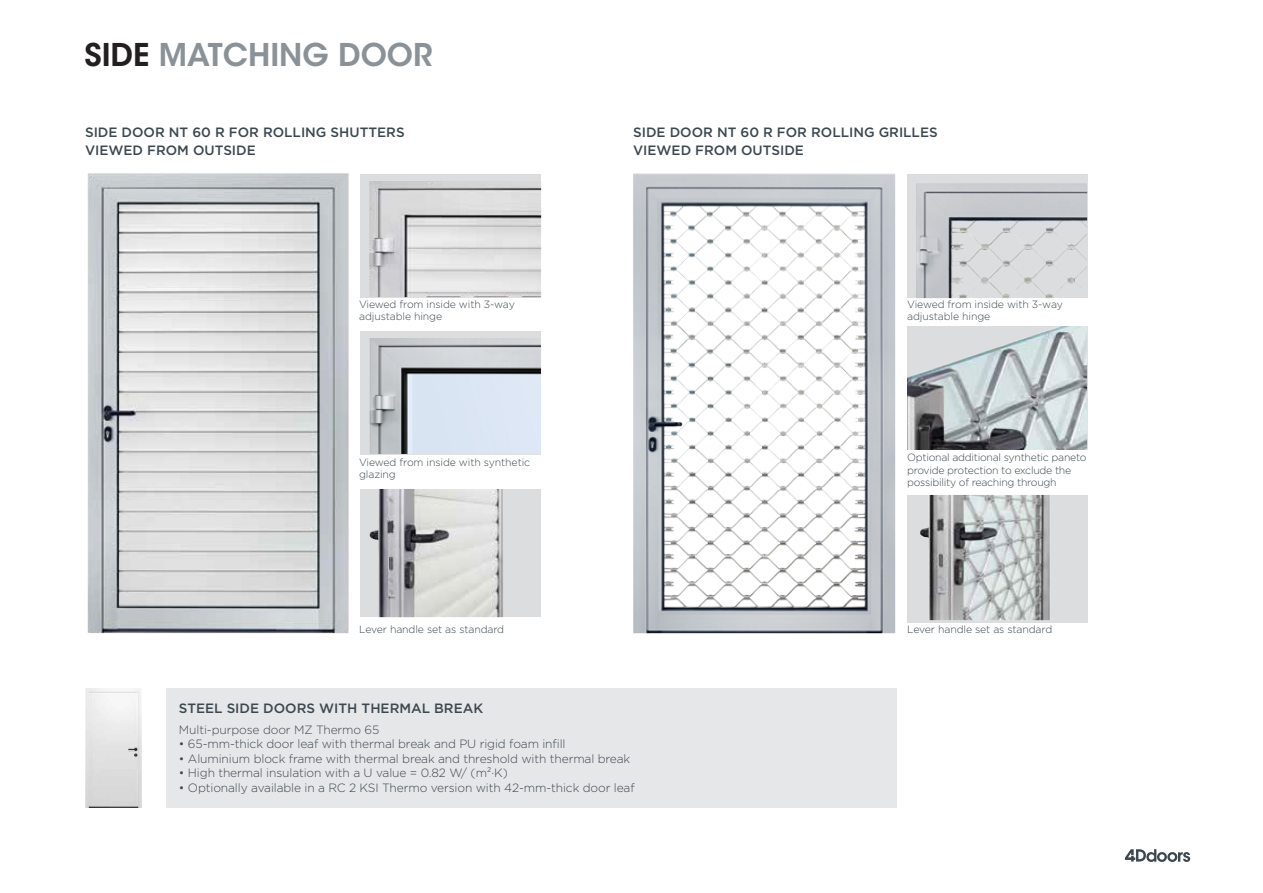
<style>
.page{position:relative;width:1263px;height:893px;background:#fff}
.page>*{position:absolute;margin:0;border:0;box-sizing:border-box;transform-origin:0 0}
.t1{font:600 31.2px "ITC Avant Garde Std";color:#8a9297}
.t2{font:500 13.5px/18px "Gotham Pro";color:#3c474e}
.t3{font:300 12px "Gotham";letter-spacing:-.01em;color:#3c474e}
.t4{font:300 10.5px/12.6px "Gotham Pro";letter-spacing:-.02em;color:#3c474e}
.s1{color:#231f20}
</style>
<div class="page">
<div style="left:360px;top:174px;width:181px;height:123px;background:#dcdddf"></div>
<div style="left:907px;top:174px;width:180px;height:123px;background:#dcdddf"></div>
<div style="left:360px;top:489px;width:181px;height:127px;background:#dcdddf"></div>
<div style="left:907px;top:495px;width:180px;height:128px;background:#dcdddf"></div>
<div style="left:360px;top:331px;width:181px;height:123px;background:#dcdddf"></div>
<img style="left:87px;top:173px;width:262px;height:461px">
<img style="left:633px;top:173px;width:263px;height:461px">
<img style="left:370px;top:181px;width:172px;height:117px">
<img style="left:916px;top:181px;width:172px;height:118px">
<img style="left:369px;top:339px;width:172px;height:116px">
<img style="left:907px;top:327px;width:181px;height:123px">
<img style="left:370px;top:489px;width:140px;height:129px">
<img style="left:920px;top:494px;width:130px;height:127px">
<img style="left:85px;top:689px;width:57px;height:119px">
<div style="left:166px;top:689px;width:730px;height:119px;background:#e6e7e9"></div>
<svg style="left:1125px;top:849px;width:65px;height:13px"></svg>
<p class="t1" style="left:84px;top:34px;width:349px"><span class="s1">SIDE</span> MATCHING DOOR</p>
<p class="t2" style="left:85px;top:123px;width:321px">SIDE DOOR NT 60 R FOR ROLLING SHUTTERS<br>VIEWED FROM OUTSIDE</p>
<p class="t2" style="left:633px;top:123px;width:306px">SIDE DOOR NT 60 R FOR ROLLING GRILLES<br>VIEWED FROM OUTSIDE</p>
<p class="t4" style="left:359px;top:298px;width:157px">Viewed from inside with 3-way adjustable hinge</p>
<p class="t4" style="left:907px;top:298px;width:157px">Viewed from inside with 3-way adjustable hinge</p>
<p class="t4" style="left:359px;top:456px;width:173px">Viewed from inside with synthetic glazing</p>
<p class="t4" style="left:907px;top:451px;width:181px">Optional additional synthetic paneto provide protection to exclude the possibility of reaching through</p>
<p class="t4" style="left:359px;top:623px;width:147px">Lever handle set as standard</p>
<p class="t4" style="left:907px;top:623px;width:147px">Lever handle set as standard</p>
<p class="t2" style="left:179px;top:699px;width:306px">STEEL SIDE DOORS WITH THERMAL BREAK</p>
<p class="t3" style="left:179px;top:722px;width:202px">Multi-purpose door MZ Thermo 65</p>
<p class="t3" style="left:179px;top:737px;width:388px">• 65-mm-thick door leaf with thermal break and PU rigid foam infill</p>
<p class="t3" style="left:179px;top:751px;width:453px">• Aluminium block frame with thermal break and threshold with thermal break</p>
<p class="t3" style="left:179px;top:765px;width:330px">• High thermal insulation with a U value = 0.82 W/ (m²·K)</p>
<p class="t3" style="left:179px;top:780px;width:457px">• Optionally available in a RC 2 KSI Thermo version with 42-mm-thick door leaf</p>
</div>
